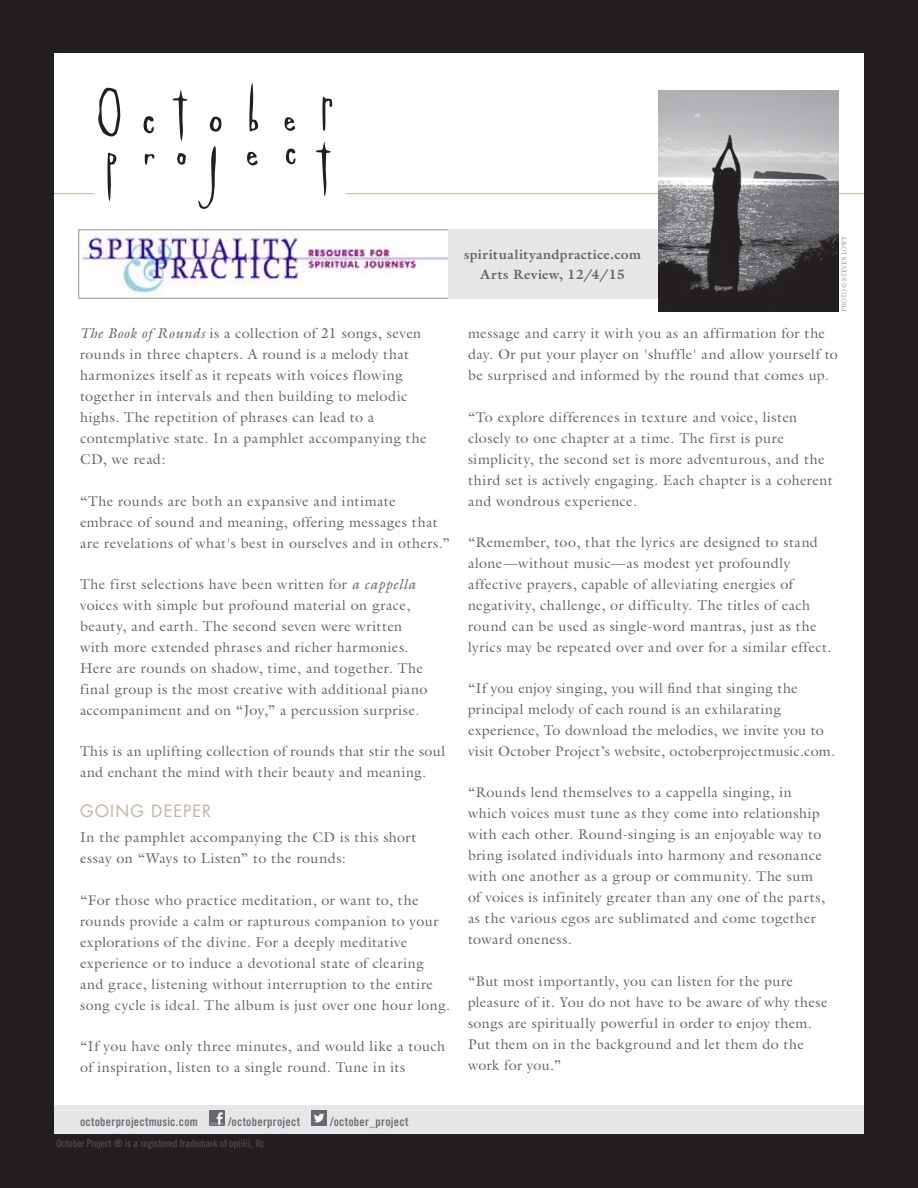
<style>
.page{position:relative;width:918px;height:1188px;background:#231f20}
.page>*{position:absolute;margin:0;border:0;box-sizing:border-box;transform-origin:0 0}
.t1{font:16.5px "Futura Std";letter-spacing:.07em;color:#c2b49f}
.t2{font:14.25px/21px "Galliard Std";letter-spacing:.03em;color:#636466}
.t3{font:700 13.5px/19.5px "Galliard Std";letter-spacing:.035em;color:#636466;text-align:center}
.t4{font:12px "Trade Gothic LT Std Bd Cn 20";letter-spacing:.02em;color:#6d6e71}
.t5{font:10.5px "Trade Gothic LT Std Cn 18";color:#58595b}
.t6{font:7.5px "Filosofia";color:#939598}
.s1{font-style:italic}
</style>
<div class="page">
<div style="left:54px;top:54px;width:810px;height:1080px;background:#fff"></div>
<div style="left:54px;top:1105px;width:810px;height:28px;background:#e6e7e8"></div>
<img style="left:210px;top:1111px;width:15px;height:15px">
<img style="left:312px;top:1111px;width:15px;height:15px">
<svg style="left:143px;top:116px;width:11px;height:18px"></svg>
<svg style="left:285px;top:148px;width:11px;height:17px"></svg>
<svg style="left:172px;top:90px;width:16px;height:51px"></svg>
<svg style="left:316px;top:142px;width:15px;height:54px"></svg>
<svg style="left:322px;top:96px;width:11px;height:35px"></svg>
<svg style="left:98px;top:88px;width:22px;height:49px"></svg>
<svg style="left:249px;top:83px;width:10px;height:49px"></svg>
<svg style="left:107px;top:152px;width:10px;height:50px"></svg>
<svg style="left:284px;top:117px;width:11px;height:14px"></svg>
<svg style="left:247px;top:151px;width:11px;height:15px"></svg>
<svg style="left:209px;top:117px;width:13px;height:15px"></svg>
<svg style="left:145px;top:154px;width:9px;height:11px"></svg>
<svg style="left:198px;top:146px;width:18px;height:63px"></svg>
<svg style="left:177px;top:153px;width:9px;height:12px"></svg>
<hr style="left:346px;top:193px;width:518px;height:1px;background:#c2b49f">
<hr style="left:54px;top:193px;width:40px;height:1px;background:#c2b49f">
<img style="left:81px;top:233px;width:367px;height:62px">
<div style="left:448px;top:230px;width:379px;height:69px;background:#e6e7e8"></div>
<img style="left:659px;top:91px;width:179px;height:220px">
<p class="t2" style="left:80px;top:323px;width:348px"><span class="s1">The Book of Rounds</span> is a collection of 21 songs, seven rounds in three chapters. A round is a melody that harmonizes itself as it repeats with voices flowing together in intervals and then building to melodic highs. The repetition of phrases can lead to a contemplative state. In a pamphlet accompanying the CD, we read:</p>
<p class="t2" style="left:80px;top:490px;width:371px">“The rounds are both an expansive and intimate embrace of sound and meaning, offering messages that are revelations of what's best in ourselves and in others.”</p>
<p class="t2" style="left:80px;top:573px;width:349px">The first selections have been written for <span class="s1">a cappella </span>voices with simple but profound material on grace, beauty, and earth. The second seven were written with more extended phrases and richer harmonies.<br>Here are rounds on shadow, time, and together. The final group is the most creative with additional piano accompaniment and on “Joy,” a percussion surprise.</p>
<p class="t2" style="left:80px;top:741px;width:367px">This is an uplifting collection of rounds that stir the soul and enchant the mind with their beauty and meaning.</p>
<p class="t1" style="left:80px;top:801px;width:132px">GOING DEEPER</p>
<p class="t2" style="left:80px;top:827px;width:338px">In the pamphlet accompanying the CD is this short essay on “Ways to Listen” to the rounds:</p>
<p class="t2" style="left:80px;top:889px;width:371px">“For those who practice meditation, or want to, the rounds provide a calm or rapturous companion to your explorations of the divine. For a deeply meditative experience or to induce a devotional state of clearing and grace, listening without interruption to the entire song cycle is ideal. The album is just over one hour long.</p>
<p class="t2" style="left:80px;top:1035px;width:367px">“If you have only three minutes, and would like a touch of inspiration, listen to a single round. Tune in its</p>
<p class="t3" style="left:464px;top:245px;width:178px">spiritualityandpractice.com<br>Arts Review, 12/4/15</p>
<p class="t6" style="left:840px;top:312px;width:77px;rotate:-90deg">PHOTO © STEVEN LOWY</p>
<p class="t2" style="left:468px;top:323px;width:371px">message and carry it with you as an affirmation for the day. Or put your player on 'shuffle' and allow yourself to be surprised and informed by the round that comes up.</p>
<p class="t2" style="left:468px;top:406px;width:366px">“To explore differences in texture and voice, listen closely to one chapter at a time. The first is pure simplicity, the second set is more adventurous, and the third set is actively engaging. Each chapter is a coherent and wondrous experience.</p>
<p class="t2" style="left:468px;top:531px;width:365px">“Remember, too, that the lyrics are designed to stand alone—without music—as modest yet profoundly affective prayers, capable of alleviating energies of negativity, challenge, or difficulty. The titles of each round can be used as single-word mantras, just as the lyrics may be repeated over and over for a similar effect.</p>
<p class="t2" style="left:468px;top:678px;width:369px">“If you enjoy singing, you will find that singing the principal melody of each round is an exhilarating experience, To download the melodies, we invite you to visit October Project’s website, octoberprojectmusic.com.</p>
<p class="t2" style="left:468px;top:782px;width:359px">“Rounds lend themselves to a cappella singing, in which voices must tune as they come into relationship with each other. Round-singing is an enjoyable way to bring isolated individuals into harmony and resonance with one another as a group or community. The sum of voices is infinitely greater than any one of the parts, as the various egos are sublimated and come together toward oneness.</p>
<p class="t2" style="left:468px;top:970px;width:361px">“But most importantly, you can listen for the pure pleasure of it. You do not have to be aware of why these songs are spiritually powerful in order to enjoy them.<br>Put them on in the background and let them do the work for you.”</p>
<p class="t4" style="left:80px;top:1114px;width:119px">octoberprojectmusic.com</p>
<p class="t4" style="left:228px;top:1114px;width:73px">/octoberproject</p>
<p class="t4" style="left:330px;top:1114px;width:80px">/october_project</p>
<p class="t5" style="left:56px;top:1137px;width:209px">October Project ® is a registered trademark of op(iii), llc</p>
</div>
